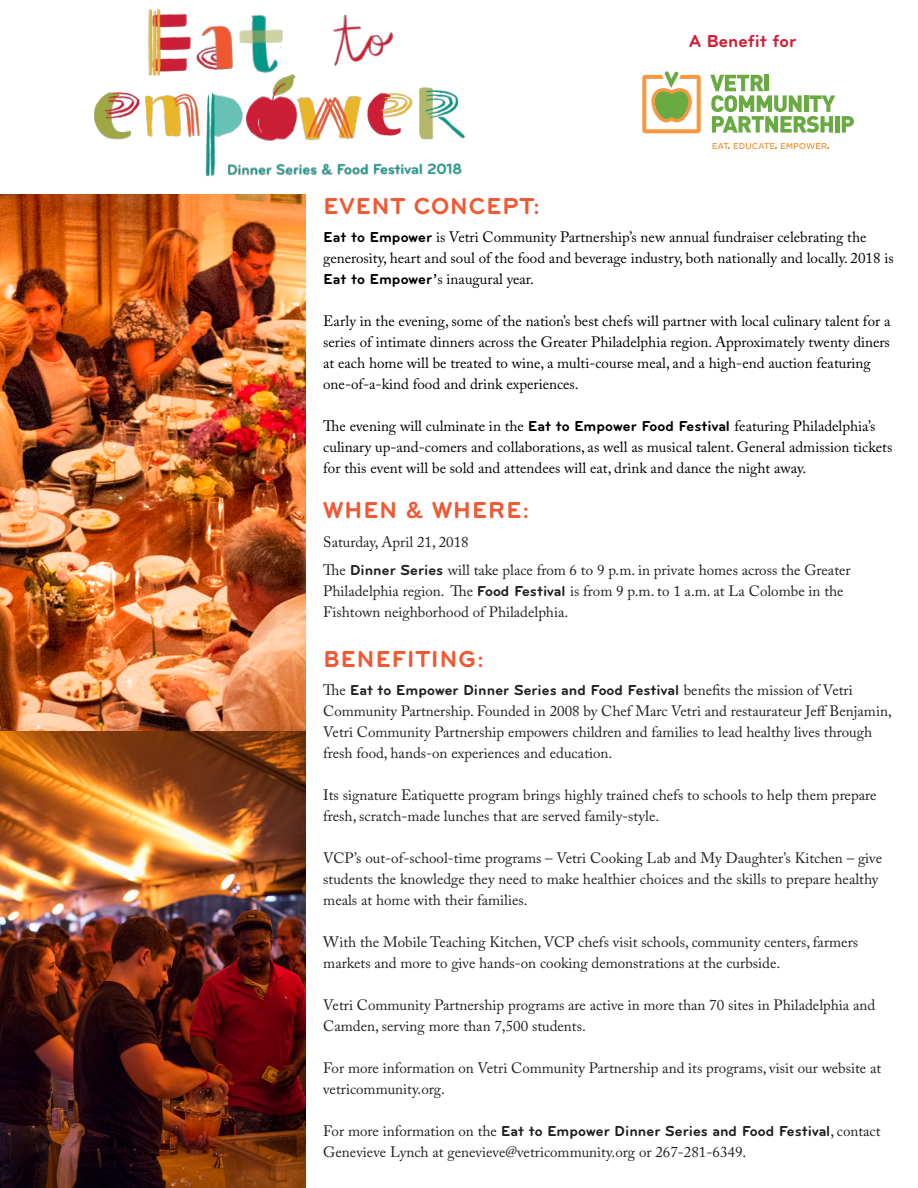
<style>
.page{position:relative;width:918px;height:1188px;background:#fff}
.page>*{position:absolute;margin:0;border:0;box-sizing:border-box;transform-origin:0 0}
.t1{font:700 24px "Bryant";letter-spacing:.025em;color:#f05933}
.t2{font:700 18px "Bryant";color:#cf1f37}
.t3{font:15px/21px "Adobe Caslon Pro";color:#231f20}
.t4{font:15px/21px "Adobe Caslon Pro";color:#000}
.s1{font-family:"Bryant";font-weight:700}
</style>
<div class="page">
<img style="left:0;top:195px;width:305px;height:993px">
<svg style="left:710px;top:75px;width:125px;height:58px"></svg>
<hr style="left:835px;top:116px;width:4px;height:17px;background:#6aaa43">
<svg style="left:842px;top:116px;width:12px;height:17px"></svg>
<svg style="left:712px;top:143px;width:117px;height:6px"></svg>
<svg style="left:642px;top:71px;width:59px;height:62px"></svg>
<img style="left:94px;top:9px;width:371px;height:168px">
<p class="t2" style="left:689px;top:31px;width:109px">A Benefit for</p>
<p class="t1" style="left:323px;top:193px;width:219px">EVENT CONCEPT:</p>
<p class="t4" style="left:323px;top:227px;width:572px"><span class="s1">Eat to Empower</span> is Vetri Community Partnership’s new annual fundraiser celebrating the generosity, heart and soul of the food and beverage industry, both nationally and locally. 2018 is<br><span class="s1">Eat to Empower’</span>s inaugural year.</p>
<p class="t4" style="left:323px;top:311px;width:569px">Early in the evening, some of the nation’s best chefs will partner with local culinary talent for a series of intimate dinners across the Greater Philadelphia region. Approximately twenty diners at each home will be treated to wine, a multi-course meal, and a high-end auction featuring one-of-a-kind food and drink experiences.</p>
<p class="t4" style="left:323px;top:416px;width:571px">The evening will culminate in the <span class="s1">Eat to Empower Food Festival</span> featuring Philadelphia’s culinary up-and-comers and collaborations, as well as musical talent. General admission tickets for this event will be sold and attendees will eat, drink and dance the night away.</p>
<p class="t1" style="left:323px;top:497px;width:208px">WHEN &amp; WHERE:</p>
<p class="t3" style="left:323px;top:527px;width:529px;line-height:28.5px">Saturday, April 21, 2018<br>The <span class="s1">Dinner Series</span> will take place from 6 to 9 p.m. in private homes across the Greater</p>
<p class="t3" style="left:323px;top:581px;width:522px">Philadelphia region. The <span class="s1">Food Festival</span> is from 9 p.m. to 1 a.m. at La Colombe in the<br>Fishtown neighborhood of Philadelphia.</p>
<p class="t1" style="left:323px;top:646px;width:163px">BENEFITING:</p>
<p class="t3" style="left:323px;top:680px;width:570px">The <span class="s1">Eat to Empower Dinner Series and Food Festival</span> benefits the mission of Vetri Community Partnership. Founded in 2008 by Chef Marc Vetri and restaurateur Jeff Benjamin, Vetri Community Partnership empowers children and families to lead healthy lives through fresh food, hands-on experiences and education.</p>
<p class="t3" style="left:323px;top:785px;width:555px">Its signature Eatiquette program brings highly trained chefs to schools to help them prepare fresh, scratch-made lunches that are served family-style.</p>
<p class="t3" style="left:323px;top:848px;width:560px">VCP’s out-of-school-time programs – Vetri Cooking Lab and My Daughter’s Kitchen – give students the knowledge they need to make healthier choices and the skills to prepare healthy meals at home with their families.</p>
<p class="t3" style="left:323px;top:932px;width:536px">With the Mobile Teaching Kitchen, VCP chefs visit schools, community centers, farmers markets and more to give hands-on cooking demonstrations at the curbside.</p>
<p class="t3" style="left:323px;top:995px;width:554px">Vetri Community Partnership programs are active in more than 70 sites in Philadelphia and<br>Camden, serving more than 7,500 students.</p>
<p class="t3" style="left:323px;top:1058px;width:560px">For more information on Vetri Community Partnership and its programs, visit our website at vetricommunity.org.</p>
<p class="t3" style="left:323px;top:1121px;width:559px">For more information on the <span class="s1">Eat to Empower Dinner Series and Food Festival</span>, contact<br>Genevieve Lynch at genevieve@vetricommunity.org or 267-281-6349.</p>
</div>
